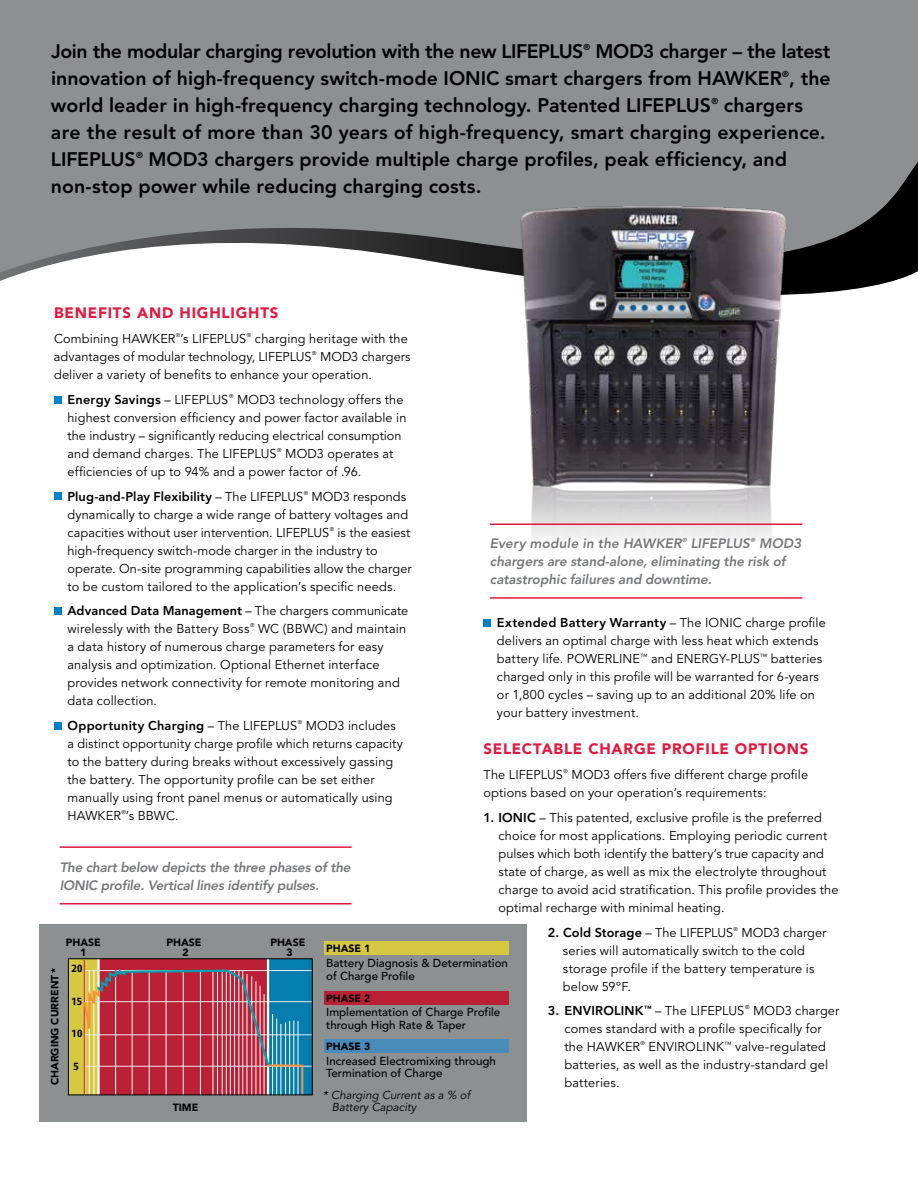
<style>
.page{position:relative;width:918px;height:1188px;background:#fff}
.page>*{position:absolute;margin:0;border:0;box-sizing:border-box;transform-origin:0 0}
.t1{font:800 19.5px/27px "Avenir";color:#000}
.t2{font:800 19.5px "Avenir";letter-spacing:-.02em;color:#000}
.t3{font:900 15px "Avenir";letter-spacing:.055em;color:#e3173e}
.t4{font:italic 800 13.5px/18px "Avenir";letter-spacing:-.01em;color:#77787b}
.t5{font:italic 800 13.5px "Avenir";letter-spacing:.015em;color:#77787b}
.t6{font:12.75px/18px "Avenir";letter-spacing:.01em;color:#000}
.t7{font:800 12.75px "Avenir";letter-spacing:.015em;color:#000}
.t8{font:500 11.55px/12.6px "Avenir";color:#000}
.t9{font:italic 11.55px/12.6px "Avenir";color:#000}
.t10{font:900 10.5px/9.9px "Avenir";color:#000;text-align:center}
.t11{font:700 10.5px "Invensys Andale";color:#000}
.t12{font:800 8.55px "Avenir";color:#000}
.t13{font:italic 800 5.85px "Avenir";color:#77787b}
.t14{font:5.55px "Avenir";color:#000}
.s1{font-weight:400}
.s2{font-weight:800}
</style>
<div class="page">
<svg style="left:0;top:0;width:918px;height:294px;background:#8e9192"></svg>
<div style="left:483px;top:619px;width:8px;height:7px;background:#0081c6"></div>
<div style="left:54px;top:396px;width:7px;height:7px;background:#0081c6"></div>
<div style="left:54px;top:493px;width:7px;height:7px;background:#0081c6"></div>
<div style="left:54px;top:607px;width:7px;height:8px;background:#0081c6"></div>
<div style="left:54px;top:722px;width:7px;height:7px;background:#0081c6"></div>
<div style="left:40px;top:924px;width:487px;height:198px;background:#8c9091"></div>
<div style="left:68px;top:959px;width:31px;height:135px;background:#d6c841"></div>
<div style="left:99px;top:959px;width:170px;height:135px;background:#bc2036"></div>
<div style="left:267px;top:959px;width:44px;height:135px;background:#057daf"></div>
<hr style="left:84px;top:1001px;width:228px;height:1px;background:#e6e7e8">
<hr style="left:84px;top:1066px;width:228px;height:1px;background:#e6e7e8">
<hr style="left:84px;top:1035px;width:228px;height:1px;background:#e6e7e8">
<hr style="left:97px;top:958px;width:3px;height:137px;background:#fff">
<hr style="left:84px;top:970px;width:228px;height:1px;background:#e6e7e8">
<hr style="left:84px;top:960px;width:1px;height:134px;background:#ed1c2e">
<hr style="left:267px;top:958px;width:2px;height:137px;background:#fff">
<svg style="left:84px;top:970px;width:219px;height:123px"></svg>
<div style="left:68px;top:958px;width:245px;height:137px;border:1px solid #000"></div>
<div style="left:324px;top:942px;width:185px;height:13px;background:#d6c841"></div>
<div style="left:324px;top:991px;width:185px;height:14px;background:#bc2036"></div>
<div style="left:324px;top:1040px;width:185px;height:13px;background:#498bb9"></div>
<img style="left:494px;top:202px;width:310px;height:338px">
<hr style="left:490px;top:597px;width:312px;height:2px;background:#e3173e">
<hr style="left:490px;top:524px;width:312px;height:1px;background:#e3173e">
<hr style="left:60px;top:903px;width:292px;height:1px;background:#e3173e">
<hr style="left:60px;top:846px;width:292px;height:2px;background:#e3173e">
<h1 class="t2" style="left:51px;top:40px;width:534px">Join the modular charging revolution with the new LIFEPLUS</h1>
<p class="t12" style="left:584px;top:42px;width:8px">®</p>
<h1 class="t1" style="left:51px;top:38px;width:781px;text-align:right">MOD3 charger – the latest<br>innovation of high-frequency switch-mode IONIC smart chargers from HAWKER , the</h1>
<p class="t12" style="left:782px;top:69px;width:8px">®</p>
<h1 class="t1" style="left:51px;top:92px;width:661px">world leader in high-frequency charging technology. Patented LIFEPLUS</h1>
<p class="t12" style="left:711px;top:96px;width:8px">®</p>
<h1 class="t1" style="left:51px;top:92px;width:776px;text-indent:673px">chargers are the result of more than 30 years of high-frequency, smart charging experience.<br>LIFEPLUS</h1>
<h1 class="t1" style="left:51px;top:146px;width:738px;text-indent:98px">MOD3 chargers provide multiple charge profiles, peak efficiency, and non-stop power while reducing charging costs.</h1>
<p class="t12" style="left:136px;top:150px;width:8px">®</p>
<p class="t3" style="left:54px;top:304px;width:226px">BENEFITS AND HIGHLIGHTS</p>
<p class="t6" style="left:54px;top:330px;width:194px">Combining HAWKER ’s LIFEPLUS</p>
<p class="t14" style="left:176px;top:332px;width:6px">®</p>
<p class="t14" style="left:247px;top:332px;width:6px">®</p>
<p class="t6" style="left:54px;top:330px;width:355px;text-indent:201px">charging heritage with the advantages of modular technology, LIFEPLUS</p>
<p class="t14" style="left:312px;top:350px;width:6px">®</p>
<p class="t6" style="left:54px;top:348px;width:358px;text-indent:266px">MOD3 chargers deliver a variety of benefits to enhance your operation.</p>
<p class="t7" style="left:68px;top:392px;width:162px">Energy Savings <span class="s1">– LIFEPLUS</span></p>
<p class="t14" style="left:229px;top:393px;width:6px">®</p>
<p class="t6" style="left:68px;top:391px;width:341px;text-indent:170px">MOD3 technology offers the highest conversion efficiency and power factor available in the industry – significantly reducing electrical consumption and demand charges. The LIFEPLUS</p>
<p class="t14" style="left:277px;top:447px;width:6px">®</p>
<p class="t6" style="left:68px;top:445px;width:327px;text-indent:218px">MOD3 operates at efficiencies of up to 94% and a power factor of .96.</p>
<p class="t7" style="left:68px;top:489px;width:237px">Plug-and-Play Flexibility <span class="s1">– The LIFEPLUS</span></p>
<p class="t14" style="left:304px;top:489px;width:6px">®</p>
<p class="t6" style="left:68px;top:488px;width:342px;text-indent:244px">MOD3 responds dynamically to charge a wide range of battery voltages and capacities without user intervention. LIFEPLUS</p>
<p class="t14" style="left:330px;top:525px;width:6px">®</p>
<p class="t6" style="left:68px;top:524px;width:346px;text-indent:270px">is the easiest high-frequency switch-mode charger in the industry to operate. On-site programming capabilities allow the charger to be custom tailored to the application’s specific needs.</p>
<p class="t6" style="left:68px;top:602px;width:342px"><span class="s2">Advanced Data Management</span> – The chargers communicate wirelessly with the Battery Boss</p>
<p class="t5" style="left:490px;top:535px;width:193px">Every module in the HAWKER</p>
<p class="t13" style="left:682px;top:536px;width:6px">®</p>
<p class="t4" style="left:691px;top:534px;width:61px">LIFEPLUS</p>
<p class="t13" style="left:750px;top:536px;width:6px">®</p>
<p class="t4" style="left:490px;top:534px;width:313px;text-indent:269px">MOD3 chargers are stand-alone, eliminating the risk of catastrophic failures and downtime.</p>
<p class="t6" style="left:497px;top:614px;width:330px"><span class="s2">Extended Battery Warranty</span> – The IONIC charge profile delivers an optimal charge with less heat which extends battery life. POWERLINE<sup>™</sup> and ENERGY-PLUS<sup>™</sup> batteries charged only in this profile will be warranted for 6-years or 1,800 cycles – saving up to an additional 20% life on your battery investment.</p>
<p class="t3" style="left:483px;top:740px;width:326px">SELECTABLE CHARGE PROFILE OPTIONS</p>
<p class="t6" style="left:483px;top:766px;width:81px">The LIFEPLUS</p>
<p class="t14" style="left:564px;top:768px;width:6px">®</p>
<p class="t14" style="left:250px;top:622px;width:6px">®</p>
<p class="t6" style="left:68px;top:620px;width:340px;text-indent:191px">WC (BBWC) and maintain a data history of numerous charge parameters for easy analysis and optimization. Optional Ethernet interface provides network connectivity for remote monitoring and data collection.</p>
<p class="t7" style="left:68px;top:718px;width:231px">Opportunity Charging <span class="s1">– The LIFEPLUS</span></p>
<p class="t14" style="left:298px;top:719px;width:6px">®</p>
<p class="t6" style="left:68px;top:717px;width:337px;text-indent:238px">MOD3 includes a distinct opportunity charge profile which returns capacity to the battery during breaks without excessively gassing the battery. The opportunity profile can be set either manually using front panel menus or automatically using HAWKER ’s BBWC.</p>
<p class="t6" style="left:483px;top:766px;width:326px;text-indent:88px">MOD3 offers five different charge profile options based on your operation’s requirements:</p>
<p class="t6" style="left:498px;top:809px;width:342px;text-indent:-15px"><span class="s2">1. IONIC</span> – This patented, exclusive profile is the preferred choice for most applications. Employing periodic current pulses which both identify the battery’s true capacity and state of charge, as well as mix the electrolyte throughout charge to avoid acid stratification. This profile provides the optimal recharge with minimal heating.</p>
<p class="t7" style="left:548px;top:925px;width:187px">2. Cold Storage <span class="s1">– The LIFEPLUS</span></p>
<p class="t14" style="left:734px;top:925px;width:6px">®</p>
<p class="t14" style="left:121px;top:809px;width:6px">®</p>
<p class="t4" style="left:60px;top:858px;width:292px">The chart below depicts the three phases of the<br>IONIC profile. Vertical lines identify pulses.</p>
<p class="t6" style="left:563px;top:924px;width:265px;text-indent:179px">MOD3 charger series will automatically switch to the cold storage profile if the battery temperature is below 59ºF.</p>
<p class="t7" style="left:548px;top:1003px;width:198px">3. ENVIROLINK<sup>™</sup> <span class="s1">– The LIFEPLUS</span></p>
<p class="t14" style="left:745px;top:1004px;width:6px">®</p>
<p class="t10" style="left:66px;top:937px;width:36px">PHASE<br>1</p>
<p class="t10" style="left:167px;top:937px;width:36px">PHASE<br>2</p>
<p class="t10" style="left:270px;top:937px;width:36px">PHASE<br>3</p>
<p class="t10" style="left:326px;top:944px;width:46px">PHASE 1</p>
<p class="t8" style="left:326px;top:957px;width:183px">Battery Diagnosis &amp; Determination of Charge Profile</p>
<p class="t10" style="left:326px;top:993px;width:46px">PHASE 2</p>
<p class="t8" style="left:326px;top:1006px;width:176px">Implementation of Charge Profile through High Rate &amp; Taper</p>
<p class="t10" style="left:326px;top:1042px;width:46px">PHASE 3</p>
<p class="t8" style="left:326px;top:1055px;width:171px">Increased Electromixing through<br>Termination of Charge</p>
<p class="t11" style="left:72px;top:963px;width:12px">20</p>
<p class="t10" style="left:50px;top:1085px;width:119px;rotate:-90deg">CHARGING CURRENT *</p>
<p class="t11" style="left:71px;top:996px;width:12px">15</p>
<p class="t6" style="left:564px;top:1002px;width:277px;text-indent:189px">MOD3 charger comes standard with a profile specifically for the HAWKER</p>
<p class="t11" style="left:72px;top:1028px;width:12px">10</p>
<p class="t14" style="left:641px;top:1040px;width:6px">®</p>
<p class="t6" style="left:564px;top:1038px;width:265px;text-indent:84px">ENVIROLINK<sup>™</sup> valve-regulated batteries, as well as the industry-standard gel batteries.</p>
<p class="t11" style="left:74px;top:1061px;width:7px">5</p>
<p class="t10" style="left:173px;top:1103px;width:27px">TIME</p>
<p class="t9" style="left:332px;top:1089px;width:140px;text-indent:-9px">* Charging Current as a % of<br>Battery Capacity</p>
</div>
